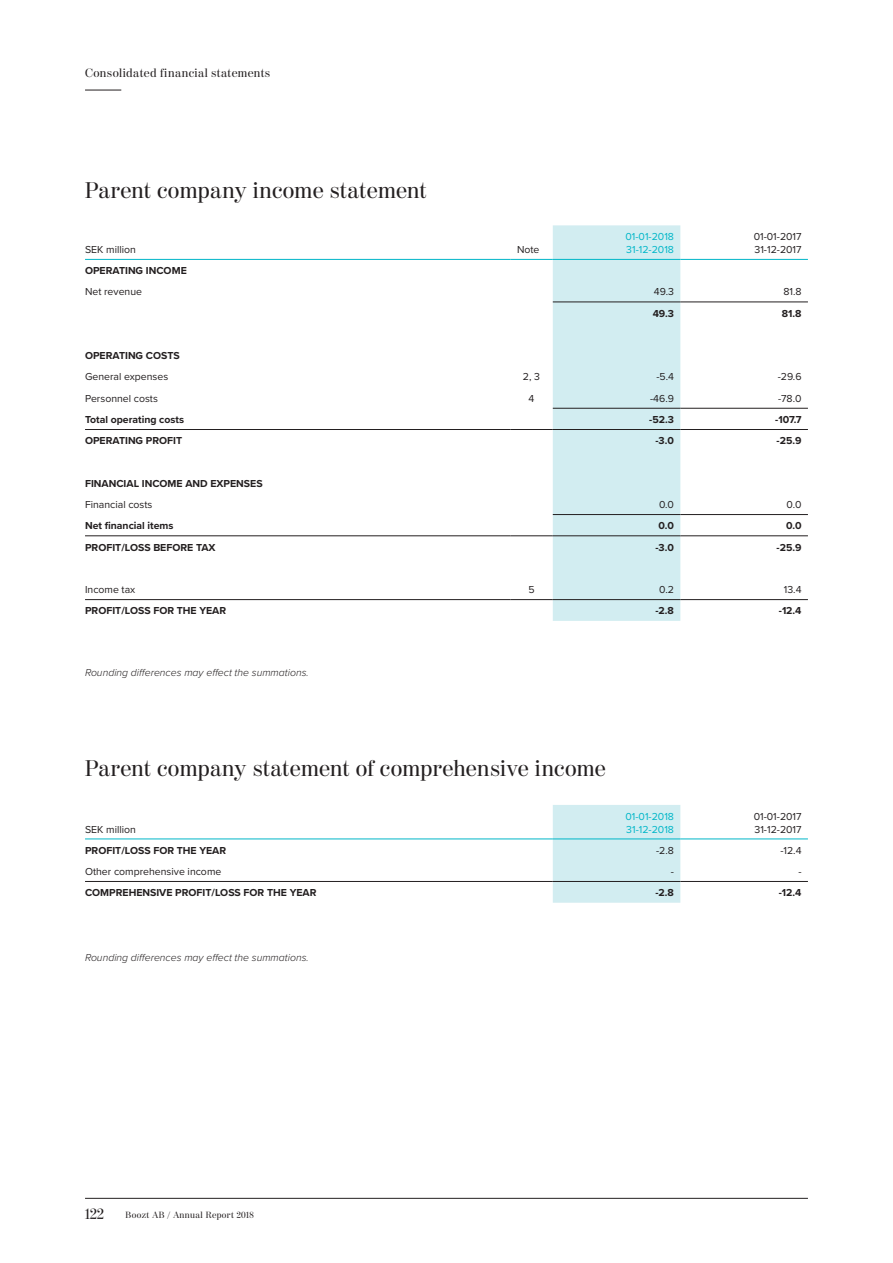
<style>
.page{position:relative;width:893px;height:1263px;background:#fff}
.page>*{position:absolute;margin:0;border:0;box-sizing:border-box;transform-origin:0 0}
.t1{font:22.5px "Moderno FB";letter-spacing:.005em;color:#231f20}
.t2{font:15px "Moderno FB";color:#231f20}
.t3{font:12px "Moderno FB";letter-spacing:.03em;color:#231f20}
.t4{font:700 10.5px "Proxima Nova";color:#231f20}
.t5{font:10.5px "Proxima Nova";color:#231f20}
.t6{font:italic 300 10.5px "Proxima Nova";color:#231f20}
.t7{font:10.5px "Proxima Nova";color:#00b6c8}
.t8{font:9px "Moderno FB";letter-spacing:.04em;color:#231f20}
</style>
<div class="page">
<hr style="left:85px;top:1198px;width:723px;height:1px;background:#231f20">
<div style="left:553px;top:805px;width:127px;height:98px;background:#d2edf1"></div>
<hr style="left:85px;top:881px;width:468px;height:1px;background:#231f20">
<hr style="left:553px;top:881px;width:127px;height:1px;background:#231f20">
<hr style="left:680px;top:881px;width:128px;height:1px;background:#231f20">
<hr style="left:85px;top:839px;width:468px;height:1px;background:#00b6c8">
<hr style="left:553px;top:839px;width:127px;height:1px;background:#00b6c8">
<hr style="left:680px;top:839px;width:128px;height:1px;background:#00b6c8">
<div style="left:553px;top:225px;width:127px;height:396px;background:#d2edf1"></div>
<hr style="left:85px;top:429px;width:425px;height:1px;background:#231f20">
<hr style="left:510px;top:429px;width:43px;height:1px;background:#231f20">
<hr style="left:553px;top:429px;width:127px;height:1px;background:#231f20">
<hr style="left:680px;top:429px;width:128px;height:1px;background:#231f20">
<hr style="left:553px;top:408px;width:127px;height:1px;background:#231f20">
<hr style="left:680px;top:408px;width:128px;height:1px;background:#231f20">
<hr style="left:553px;top:514px;width:127px;height:1px;background:#231f20">
<hr style="left:680px;top:514px;width:128px;height:1px;background:#231f20">
<hr style="left:85px;top:535px;width:425px;height:1px;background:#231f20">
<hr style="left:510px;top:535px;width:43px;height:1px;background:#231f20">
<hr style="left:553px;top:535px;width:127px;height:1px;background:#231f20">
<hr style="left:680px;top:535px;width:128px;height:1px;background:#231f20">
<hr style="left:85px;top:599px;width:425px;height:1px;background:#231f20">
<hr style="left:510px;top:599px;width:43px;height:1px;background:#231f20">
<hr style="left:553px;top:599px;width:127px;height:1px;background:#231f20">
<hr style="left:680px;top:599px;width:128px;height:1px;background:#231f20">
<hr style="left:85px;top:259px;width:425px;height:1px;background:#00b6c8">
<hr style="left:510px;top:259px;width:43px;height:1px;background:#00b6c8">
<hr style="left:553px;top:259px;width:127px;height:1px;background:#00b6c8">
<hr style="left:680px;top:259px;width:128px;height:1px;background:#00b6c8">
<hr style="left:553px;top:302px;width:127px;height:1px;background:#231f20">
<hr style="left:680px;top:302px;width:128px;height:1px;background:#231f20">
<hr style="left:85px;top:90px;width:36px;height:1px;background:#231f20">
<p class="t3" style="left:85px;top:66px;width:187px">Consolidated financial statements</p>
<p class="t1" style="left:85px;top:177px;width:343px">Parent company income statement</p>
<p class="t5" style="left:85px;top:242px;width:52px">SEK million</p>
<p class="t5" style="left:517px;top:242px;width:24px">Note</p>
<p class="t7" style="left:625px;top:229px;width:50px">01-01-2018</p>
<p class="t7" style="left:626px;top:242px;width:49px">31-12-2018</p>
<p class="t5" style="left:754px;top:229px;width:49px">01-01-2017</p>
<p class="t5" style="left:754px;top:242px;width:49px">31-12-2017</p>
<p class="t4" style="left:85px;top:263px;width:103px">OPERATING INCOME</p>
<p class="t5" style="left:85px;top:284px;width:59px">Net revenue</p>
<p class="t5" style="left:654px;top:284px;width:22px">49.3</p>
<p class="t5" style="left:783px;top:284px;width:20px">81.8</p>
<p class="t4" style="left:653px;top:305px;width:23px">49.3</p>
<p class="t4" style="left:782px;top:305px;width:21px">81.8</p>
<p class="t4" style="left:85px;top:348px;width:96px">OPERATING COSTS</p>
<p class="t5" style="left:85px;top:369px;width:85px">General expenses</p>
<p class="t5" style="left:523px;top:369px;width:19px">2, 3</p>
<p class="t5" style="left:656px;top:369px;width:19px">-5.4</p>
<p class="t5" style="left:778px;top:369px;width:25px">-29.6</p>
<p class="t5" style="left:85px;top:390px;width:74px">Personnel costs</p>
<p class="t5" style="left:529px;top:390px;width:7px">4</p>
<p class="t5" style="left:650px;top:390px;width:25px">-46.9</p>
<p class="t5" style="left:778px;top:390px;width:25px">-78.0</p>
<p class="t4" style="left:85px;top:412px;width:101px">Total operating costs</p>
<p class="t4" style="left:649px;top:412px;width:26px">-52.3</p>
<p class="t4" style="left:775px;top:412px;width:28px">-107.7</p>
<p class="t4" style="left:85px;top:433px;width:99px">OPERATING PROFIT</p>
<p class="t4" style="left:655px;top:433px;width:20px">-3.0</p>
<p class="t4" style="left:777px;top:433px;width:26px">-25.9</p>
<p class="t4" style="left:85px;top:475px;width:179px">FINANCIAL INCOME AND EXPENSES</p>
<p class="t5" style="left:85px;top:497px;width:69px">Financial costs</p>
<p class="t5" style="left:659px;top:497px;width:16px">0.0</p>
<p class="t5" style="left:787px;top:497px;width:16px">0.0</p>
<p class="t4" style="left:85px;top:518px;width:90px">Net financial items</p>
<p class="t4" style="left:658px;top:518px;width:17px">0.0</p>
<p class="t4" style="left:786px;top:518px;width:17px">0.0</p>
<p class="t4" style="left:85px;top:539px;width:132px">PROFIT/LOSS BEFORE TAX</p>
<p class="t4" style="left:655px;top:539px;width:20px">-3.0</p>
<p class="t4" style="left:777px;top:539px;width:26px">-25.9</p>
<p class="t5" style="left:85px;top:582px;width:52px">Income tax</p>
<p class="t5" style="left:528px;top:582px;width:8px">5</p>
<p class="t5" style="left:659px;top:582px;width:16px">0.2</p>
<p class="t5" style="left:784px;top:582px;width:19px">13.4</p>
<p class="t4" style="left:85px;top:603px;width:143px">PROFIT/LOSS FOR THE YEAR</p>
<p class="t4" style="left:655px;top:603px;width:20px">-2.8</p>
<p class="t4" style="left:779px;top:603px;width:24px">-12.4</p>
<p class="t6" style="left:85px;top:665px;width:225px">Rounding differences may effect the summations.</p>
<p class="t1" style="left:85px;top:756px;width:522px">Parent company statement of comprehensive income</p>
<p class="t5" style="left:85px;top:821px;width:52px">SEK million</p>
<p class="t7" style="left:625px;top:809px;width:50px">01-01-2018</p>
<p class="t7" style="left:626px;top:821px;width:49px">31-12-2018</p>
<p class="t5" style="left:754px;top:809px;width:49px">01-01-2017</p>
<p class="t5" style="left:754px;top:821px;width:49px">31-12-2017</p>
<p class="t4" style="left:85px;top:842px;width:143px">PROFIT/LOSS FOR THE YEAR</p>
<p class="t5" style="left:656px;top:842px;width:19px">-2.8</p>
<p class="t5" style="left:780px;top:842px;width:23px">-12.4</p>
<p class="t5" style="left:85px;top:863px;width:138px">Other comprehensive income</p>
<p class="t5" style="left:671px;top:863px;width:5px">-</p>
<p class="t5" style="left:798px;top:863px;width:5px">-</p>
<p class="t4" style="left:85px;top:885px;width:233px">COMPREHENSIVE PROFIT/LOSS FOR THE YEAR</p>
<p class="t4" style="left:655px;top:885px;width:20px">-2.8</p>
<p class="t4" style="left:779px;top:885px;width:24px">-12.4</p>
<p class="t6" style="left:85px;top:950px;width:225px">Rounding differences may effect the summations.</p>
<h2 class="t2" style="left:85px;top:1205px;width:21px">122</h2>
<p class="t8" style="left:126px;top:1210px;width:130px">Boozt AB / Annual Report 2018</p>
</div>
